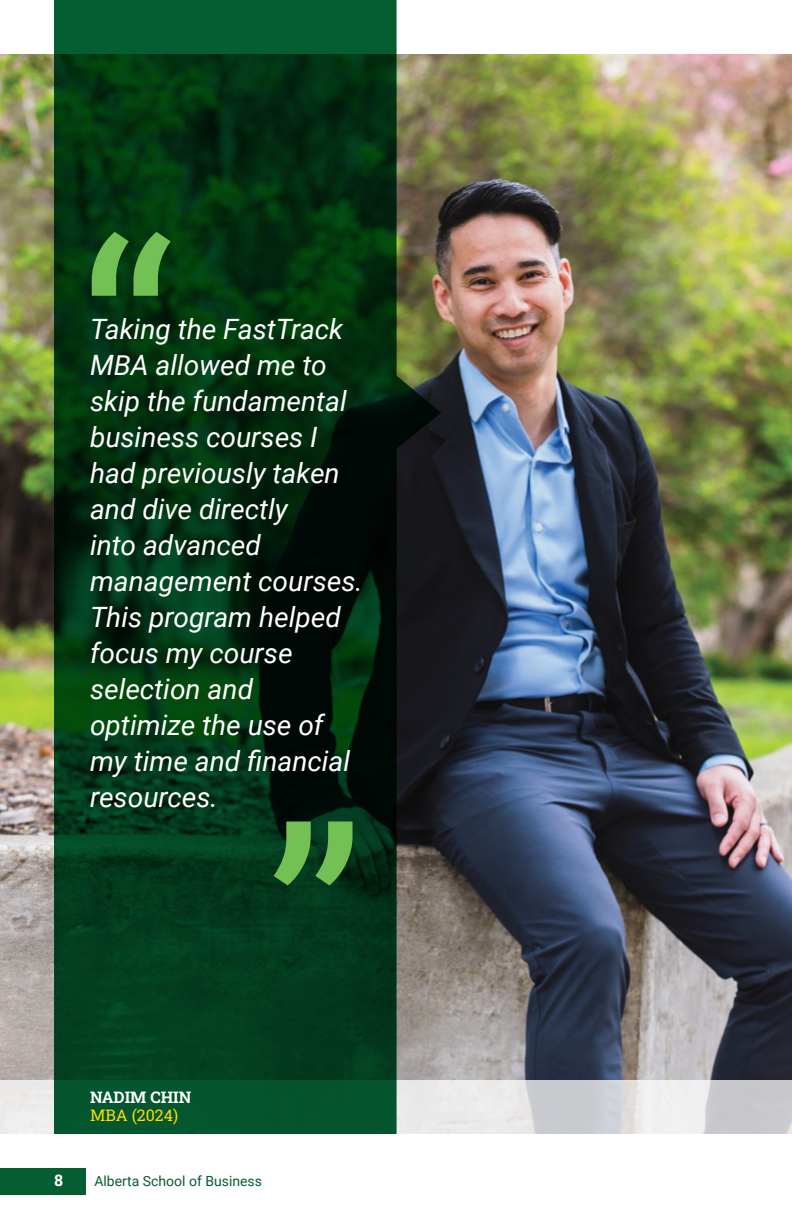
<style>
.page{position:relative;width:792px;height:1224px;background:#fff}
.page>*{position:absolute;margin:0;border:0;box-sizing:border-box;transform-origin:0 0}
.t1{font:italic 28px/36px "Roboto";color:#fff}
.t2{font:700 16px "Roboto Slab";color:#fff}
.t3{font:16px "Roboto Slab";color:#ffde00}
.t4{font:700 16px "Roboto";color:#fff}
.t5{font:14px "Roboto";color:#055d32}
</style>
<div class="page">
<div style="left:0;top:1168px;width:86px;height:27px;background:#055d32"></div>
<img style="left:0;top:54px;width:792px;height:1026px">
<svg style="left:0;top:1080px;width:792px;height:54px"></svg>
<svg style="left:54px;top:0;width:387px;height:1134px;background:#0d381c"></svg>
<svg style="left:92px;top:232px;width:79px;height:64px;background:#418335"></svg>
<svg style="left:274px;top:821px;width:79px;height:64px;background:#41823b"></svg>
<p class="t1" style="left:90px;top:310px;width:274px">Taking the FastTrack<br>MBA allowed me to skip the fundamental business courses I had previously taken and dive directly<br>into advanced management courses.<br>This program helped focus my course selection and optimize the use of my time and financial resources.</p>
<p class="t2" style="left:90px;top:1086px;width:103px">NADIM CHIN</p>
<p class="t3" style="left:90px;top:1104px;width:90px">MBA (2024)</p>
<p class="t4" style="left:54px;top:1169px;width:11px">8</p>
<p class="t5" style="left:94px;top:1171px;width:169px">Alberta School of Business</p>
</div>
